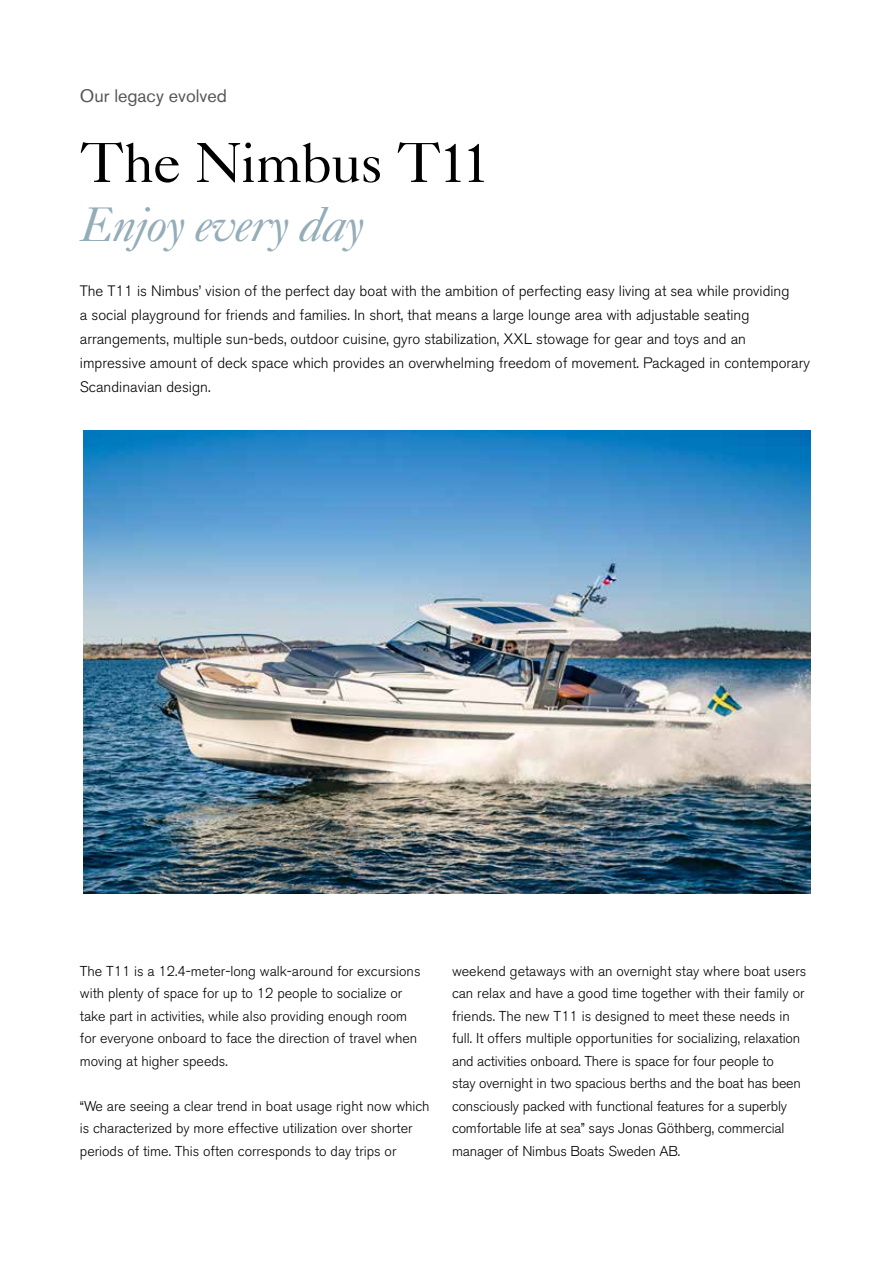
<style>
.page{position:relative;width:893px;height:1263px;background:#fff}
.page>*{position:absolute;margin:0;border:0;box-sizing:border-box;transform-origin:0 0}
.t1{font:56.4px "Caslon 540 LT Std";letter-spacing:-.03em;color:#000}
.t2{font:italic 48.6px "Caslon 540 LT Std";letter-spacing:-.02em;color:#94adb9}
.t3{font:18px "Akzidenz Grotesk BE";color:#575756}
.t4{font:300 15px/24px "Akzidenz Grotesk BE";color:#000}
.t5{font:300 14.25px/22.5px "Akzidenz Grotesk BE";color:#000}
</style>
<div class="page">
<img style="left:84px;top:431px;width:726px;height:463px">
<p class="t3" style="left:80px;top:85px;width:148px">Our legacy evolved</p>
<h1 class="t1" style="left:80px;top:128px;width:412px">The Nimbus T11</h1>
<h2 class="t2" style="left:80px;top:195px;width:286px">Enjoy every day</h2>
<p class="t4" style="left:80px;top:279px;width:732px">The T11 is Nimbus’ vision of the perfect day boat with the ambition of perfecting easy living at sea while providing<br>a social playground for friends and families. In short, that means a large lounge area with adjustable seating arrangements, multiple sun-beds, outdoor cuisine, gyro stabilization, XXL stowage for gear and toys and an impressive amount of deck space which provides an overwhelming freedom of movement. Packaged in contemporary Scandinavian design.</p>
<p class="t5" style="left:80px;top:960px;width:342px">The T11 is a 12.4-meter-long walk-around for excursions with plenty of space for up to 12 people to socialize or take part in activities, while also providing enough room for everyone onboard to face the direction of travel when moving at higher speeds.</p>
<p class="t5" style="left:80px;top:1095px;width:351px">“We are seeing a clear trend in boat usage right now which is characterized by more effective utilization over shorter periods of time. This often corresponds to day trips or</p>
<p class="t5" style="left:452px;top:960px;width:356px">weekend getaways with an overnight stay where boat users can relax and have a good time together with their family or friends. The new T11 is designed to meet these needs in full. It offers multiple opportunities for socializing, relaxation and activities onboard. There is space for four people to<br>stay overnight in two spacious berths and the boat has been consciously packed with functional features for a superbly comfortable life at sea” says Jonas Göthberg, commercial manager of Nimbus Boats Sweden AB.</p>
</div>
